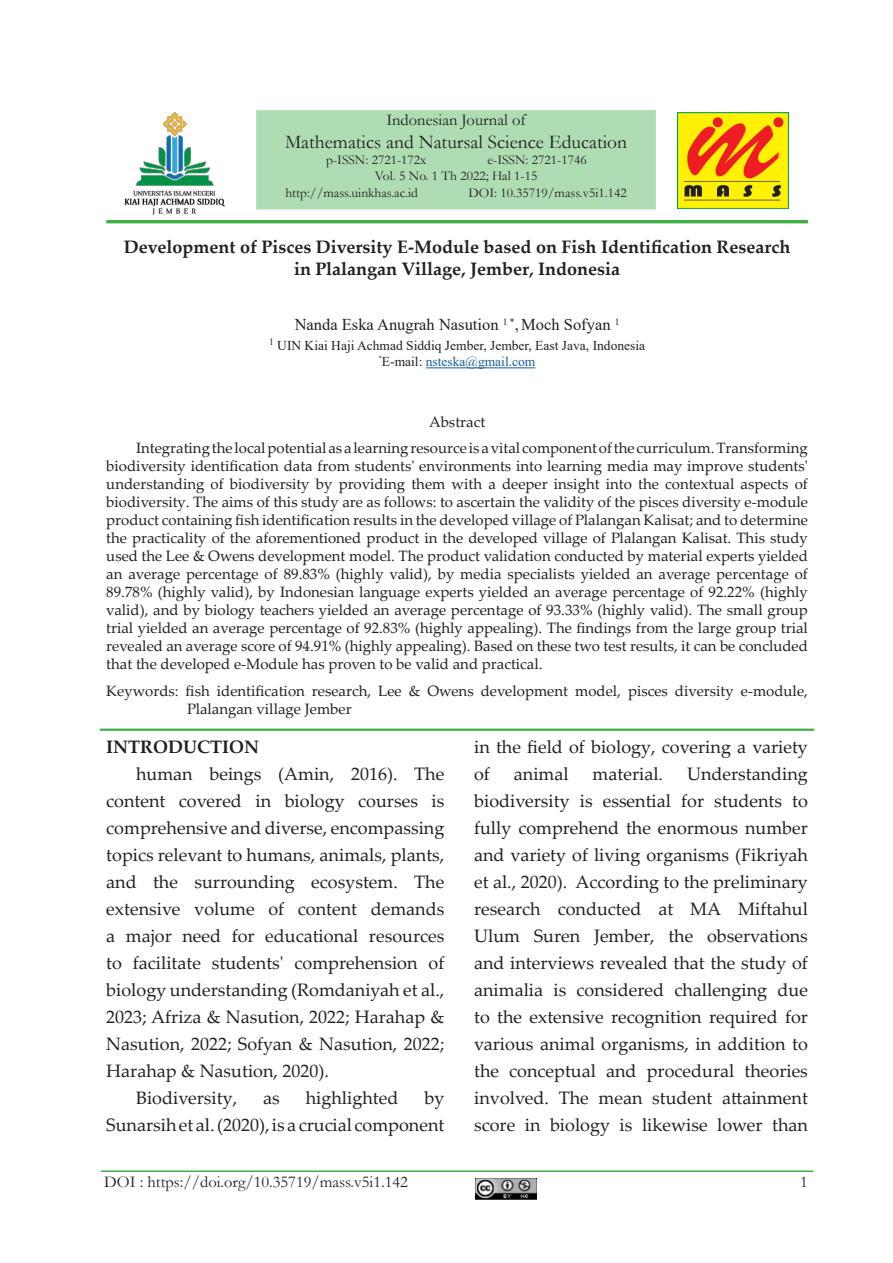
<style>
.page{position:relative;width:893px;height:1263px;background:#fff}
.page>*{position:absolute;margin:0;border:0;box-sizing:border-box;transform-origin:0 0}
.t1{font:19.5px "Garamond";color:#231f20}
.t2{font:18px/27px "Palatino Linotype";color:#231f20;text-align:justify}
.t3{font:700 18px "Palatino Linotype";color:#231f20}
.t4{font:16.5px "Garamond";color:#231f20}
.t5{font:16.5px "Times New Roman";color:#231f20}
.t6{font:15px/18px "Palatino Linotype";color:#231f20;text-align:justify}
.t7{font:13.5px "Garamond";color:#231f20}
.t8{font:13.5px "Times New Roman";color:#231f20}
.t9{font:13.5px "Times New Roman";color:#175d9e}
.t10{font:6.15px "Times New Roman";color:#231f20}
.s1{color:#231f20}
</style>
<div class="page">
<div style="left:256px;top:110px;width:400px;height:100px;background:#aeddb2"></div>
<hr style="left:106px;top:220px;width:702px;height:3px;background:#40ae49">
<hr style="left:101px;top:1170px;width:712px;height:2px;background:#40ae49">
<img style="left:678px;top:113px;width:110px;height:95px">
<img style="left:124px;top:112px;width:102px;height:103px">
<hr style="left:426px;top:367px;width:109px;height:1px;background:#175d9e">
<hr style="left:100px;top:728px;width:714px;height:3px;background:#40ae49">
<img style="left:476px;top:1178px;width:61px;height:21px">
<p class="t4" style="left:386px;top:108px;width:141px">Indonesian Journal of</p>
<h1 class="t1" style="left:285px;top:129px;width:344px">Mathematics and Natursal Science Education</h1>
<p class="t7" style="left:326px;top:151px;width:102px">p-ISSN: 2721-172x</p>
<p class="t7" style="left:487px;top:151px;width:101px">e-ISSN: 2721-1746</p>
<p class="t7" style="left:375px;top:167px;width:164px">Vol. 5 No. 1 Th 2022; Hal 1-15</p>
<p class="t7" style="left:285px;top:183px;width:134px">http://mass.uinkhas.ac.id</p>
<p class="t7" style="left:468px;top:183px;width:160px">DOI: 10.35719/mass.v5i1.142</p>
<p class="t3" style="left:124px;top:235px;width:668px">Development of Pisces Diversity E-Module based on Fish Identification Research</p>
<p class="t3" style="left:294px;top:256px;width:327px">in Plalangan Village, Jember, Indonesia</p>
<p class="t5" style="left:295px;top:313px;width:326px">Nanda Eska Anugrah Nasution <sup>1</sup> <sup>*</sup>,Moch Sofyan <sup>1</sup></p>
<p class="t8" style="left:269px;top:336px;width:378px"><sup>1</sup> UIN Kiai Haji Achmad Siddiq Jember, Jember, East Java, Indonesia</p>
<p class="t10" style="left:379px;top:353px;width:5px">*</p>
<p class="t9" style="left:382px;top:352px;width:155px"><span class="s1">E-mail:</span> nsteska@gmail.com</p>
<p class="t6" style="left:429px;top:412px;width:58px">Abstract</p>
<p class="t6" style="left:106px;top:438px;width:703px;text-indent:30px">Integrating the local potential as a learning resource is a vital component of the curriculum. Transforming biodiversity identification data from students' environments into learning media may improve students' understanding of biodiversity by providing them with a deeper insight into the contextual aspects of biodiversity. The aims of this study are as follows: to ascertain the validity of the pisces diversity e-module product containing fish identification results in the developed village of Plalangan Kalisat; and to determine the practicality of the aforementioned product in the developed village of Plalangan Kalisat. This study used the Lee &amp; Owens development model. The product validation conducted by material experts yielded an average percentage of 89.83% (highly valid), by media specialists yielded an average percentage of 89.78% (highly valid), by Indonesian language experts yielded an average percentage of 92.22% (highly valid), and by biology teachers yielded an average percentage of 93.33% (highly valid). The small group trial yielded an average percentage of 92.83% (highly appealing). The findings from the large group trial revealed an average score of 94.91% (highly appealing). Based on these two test results, it can be concluded that the developed e-Module has proven to be valid and practical.</p>
<p class="t6" style="left:187px;top:681px;width:622px;text-indent:-81px">Keywords: fish identification research, Lee &amp; Owens development model, pisces diversity e-module,<br>Plalangan village Jember</p>
<p class="t3" style="left:106px;top:734px;width:154px">INTRODUCTION</p>
<p class="t2" style="left:106px;top:760px;width:340px;text-indent:30px">human beings (Amin, 2016). The content covered in biology courses is comprehensive and diverse, encompassing topics relevant to humans, animals, plants, and the surrounding ecosystem. The extensive volume of content demands a major need for educational resources to facilitate students' comprehension of biology understanding (Romdaniyah et al., 2023; Afriza &amp; Nasution, 2022; Harahap &amp; Nasution, 2022; Sofyan &amp; Nasution, 2022; Harahap &amp; Nasution, 2020).</p>
<p class="t2" style="left:136px;top:1084px;width:103px">Biodiversity,</p>
<p class="t2" style="left:263px;top:1084px;width:18px">as</p>
<p class="t2" style="left:306px;top:1084px;width:94px">highlighted</p>
<p class="t2" style="left:474px;top:733px;width:335px">in the field of biology, covering a variety of</p>
<p class="t2" style="left:474px;top:760px;width:335px;text-indent:213px">Understanding biodiversity is essential for students to fully comprehend the enormous number and variety of living organisms (Fikriyah et al., 2020). According to the preliminary research conducted at MA Miftahul Ulum Suren Jember, the observations and interviews revealed that the study of animalia is considered challenging due to the extensive recognition required for various animal organisms, in addition to the conceptual and procedural theories involved. The mean student attainment score in biology is likewise lower than</p>
<p class="t2" style="left:514px;top:760px;width:56px">animal</p>
<p class="t2" style="left:593px;top:760px;width:72px">material.</p>
<p class="t2" style="left:106px;top:1084px;width:340px;text-align:right">by<br>Sunarsih et al. (2020), is a crucial component</p>
<p class="t4" style="left:104px;top:1171px;width:305px">DOI : https://doi.org/10.35719/mass.v5i1.142</p>
<p class="t4" style="left:800px;top:1171px;width:9px">1</p>
</div>
